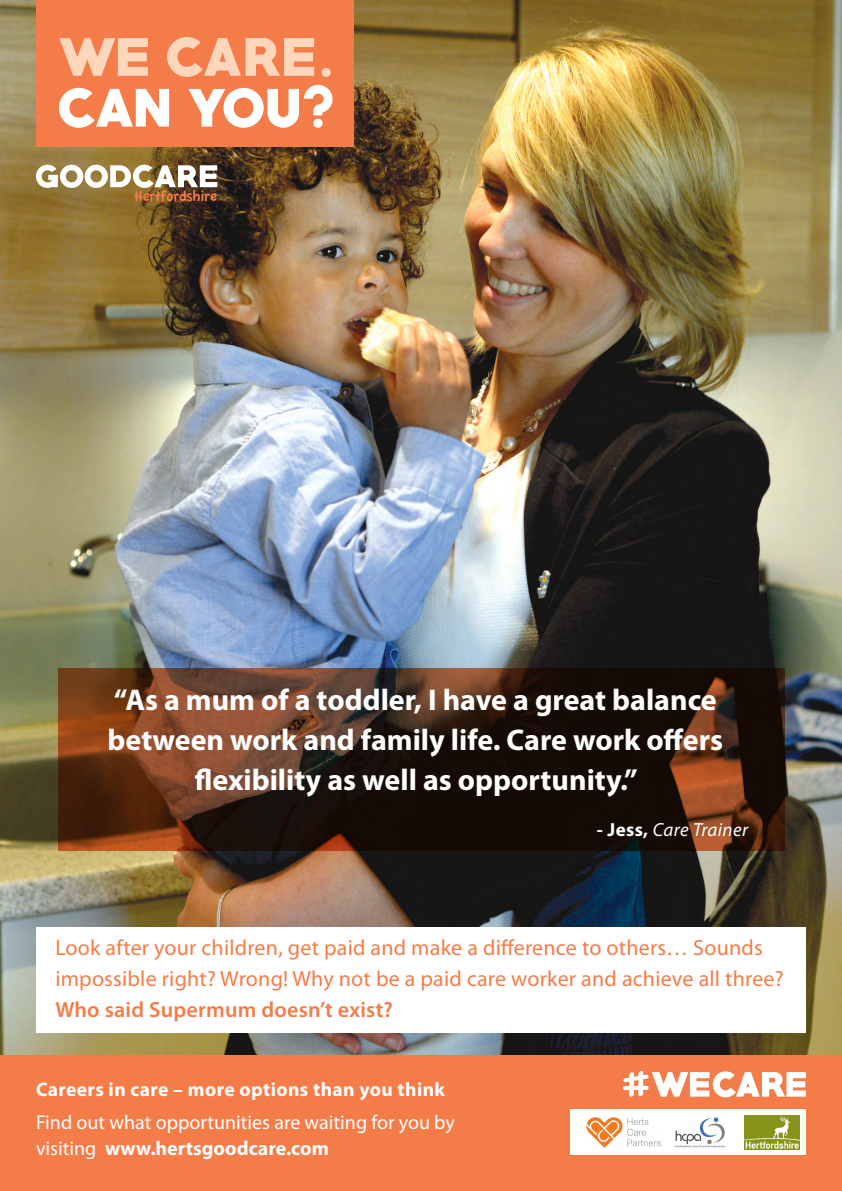
<style>
.page{position:relative;width:842px;height:1191px;background:#fff}
.page>*{position:absolute;margin:0;border:0;box-sizing:border-box;transform-origin:0 0}
.t1{font:700 30px/40px "Myriad Pro";color:#fff;text-align:center}
.t2{font:22px/31.2px "Myriad Pro";letter-spacing:.01em;color:#f47c48}
.t3{font:600 22px "Myriad Pro";letter-spacing:.01em;color:#f47c48}
.t4{font:20px/26px "Myriad Pro";color:#fff}
.t5{font:700 19.5px "Myriad Pro";letter-spacing:.02em;color:#fff}
.t6{font:italic 19px "Myriad Pro";letter-spacing:.02em;color:#fff}
.t7{font:15.6px "Apple Casual";letter-spacing:-.04em;color:#f47c48}
.s1{font-weight:700;font-style:normal}
.s2{font-weight:700}
</style>
<div class="page">
<img style="left:0;top:0;width:842px;height:1055px">
<div style="left:36px;top:927px;width:769px;height:106px;background:#fff"></div>
<div style="left:0;top:1055px;width:842px;height:136px;background:#f47c48"></div>
<svg style="left:623px;top:1071px;width:183px;height:26px"></svg>
<div style="left:570px;top:1109px;width:236px;height:46px;background:#fff"></div>
<img style="left:744px;top:1115px;width:55px;height:34px">
<img style="left:675px;top:1117px;width:50px;height:31px">
<img style="left:586px;top:1117px;width:75px;height:31px">
<div style="left:36px;top:0;width:318px;height:146px;background:#f47c48"></div>
<svg style="left:59px;top:85px;width:274px;height:43px"></svg>
<svg style="left:59px;top:37px;width:272px;height:40px"></svg>
<svg style="left:36px;top:165px;width:181px;height:23px"></svg>
<svg style="left:58px;top:668px;width:726px;height:183px;background:#432415"></svg>
<p class="t7" style="left:134px;top:188px;width:84px">Hertfordshire</p>
<p class="t1" style="left:108px;top:679px;width:617px">“As a mum of a toddler, I have a great balance between work and family life. Care work offers flexibility as well as opportunity.”</p>
<p class="t6" style="left:597px;top:817px;width:153px"><span class="s1">- Jess,</span> Care Trainer</p>
<p class="t2" style="left:55px;top:931px;width:730px">Look after your children, get paid and make a difference to others… Sounds impossible right? Wrong! Why not be a paid care worker and achieve all three?</p>
<p class="t3" style="left:55px;top:996px;width:339px">Who said Supermum doesn’t exist?</p>
<p class="t5" style="left:36px;top:1077px;width:411px">Careers in care – more options than you think</p>
<p class="t4" style="left:36px;top:1109px;width:420px">Find out what opportunities are waiting for you by visiting <span class="s2">www.hertsgoodcare.com</span></p>
</div>
